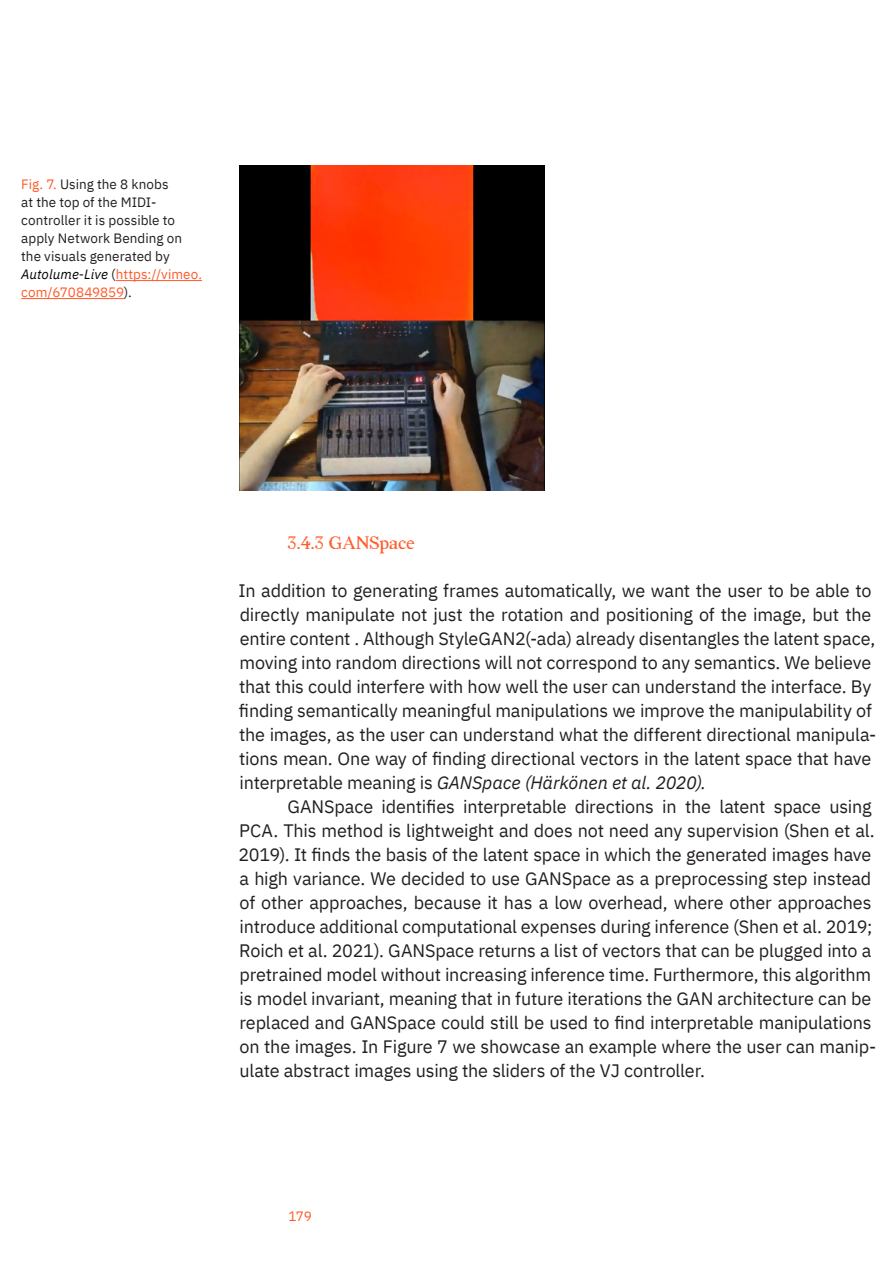
<style>
.page{position:relative;width:893px;height:1263px;background:#fff}
.page>*{position:absolute;margin:0;border:0;box-sizing:border-box;transform-origin:0 0}
.Text_Indent{font:18px/24px "IBM Plex Sans";letter-spacing:-.01em;color:#231f20}
.Text{font:18px/24px "IBM Plex Sans";letter-spacing:-.01em;color:#231f20}
.Subtitles_2{font:18px "Redaction 35";color:#ff5a28}
.Notes{font:13.5px/18px "IBM Plex Sans";letter-spacing:.005em;color:#231f20}
.t1{font:13.5px "IBM Plex Sans";color:#ff5a28}
.s1{color:#ff5a28}
.s2{font-style:italic;color:#040503}
.s3{font-style:italic}
</style>
<div class="page">
<img style="left:239px;top:165px;width:306px;height:325px">
<hr style="left:116px;top:280px;width:86px;height:1px;background:#ff5a28">
<hr style="left:21px;top:298px;width:103px;height:1px;background:#ff5a28">
<p class="Notes" style="left:21px;top:174px;width:182px"><span class="s1">Fig. 7.</span> Using the 8 knobs<br>at the top of the MIDI&shy;controller it is possible to apply Network Bending on the visuals generated by<br><span class="s2">Autolume-Live</span> (<span class="s1">https://vimeo. com/670849859</span>).</p>
<p class="Subtitles_2" style="left:288px;top:532px;width:129px">3.4.3 GANSpace</p>
<p class="Text" style="left:239px;top:577px;width:639px">In addition to generating frames automatically, we want the user to be able to directly manipulate not just the rotation and positioning of the image, but the entire content . Although StyleGAN2(-ada) already disentangles the latent space, moving into random directions will not correspond to any semantics. We believe that this could interfere with how well the user can understand the interface. By finding semantically meaningful manipulations we improve the manipulability of the images, as the user can understand what the different directional manipula&shy;tions mean. One way of finding directional vectors in the latent space that have interpretable meaning is <span class="s3">GANSpace (Härkönen et al. 2020).</span></p>
<p class="Text_Indent" style="left:238px;top:793px;width:639px;text-indent:49px">GANSpace identifies interpretable directions in the latent space using PCA. This method is lightweight and does not need any supervision (Shen et al.<br>2019). It finds the basis of the latent space in which the generated images have a high variance. We decided to use GANSpace as a preprocessing step instead of other approaches, because it has a low overhead, where other approaches introduce additional computational expenses during inference (Shen et al. 2019; Roich et al. 2021). GANSpace returns a list of vectors that can be plugged into a pretrained model without increasing inference time. Furthermore, this algorithm is model invariant, meaning that in future iterations the GAN architecture can be replaced and GANSpace could still be used to find interpretable manipulations on the images. In Figure 7 we showcase an example where the user can manip&shy;ulate abstract images using the sliders of the VJ controller.</p>
<p class="t1" style="left:288px;top:1206px;width:25px">179</p>
</div>
